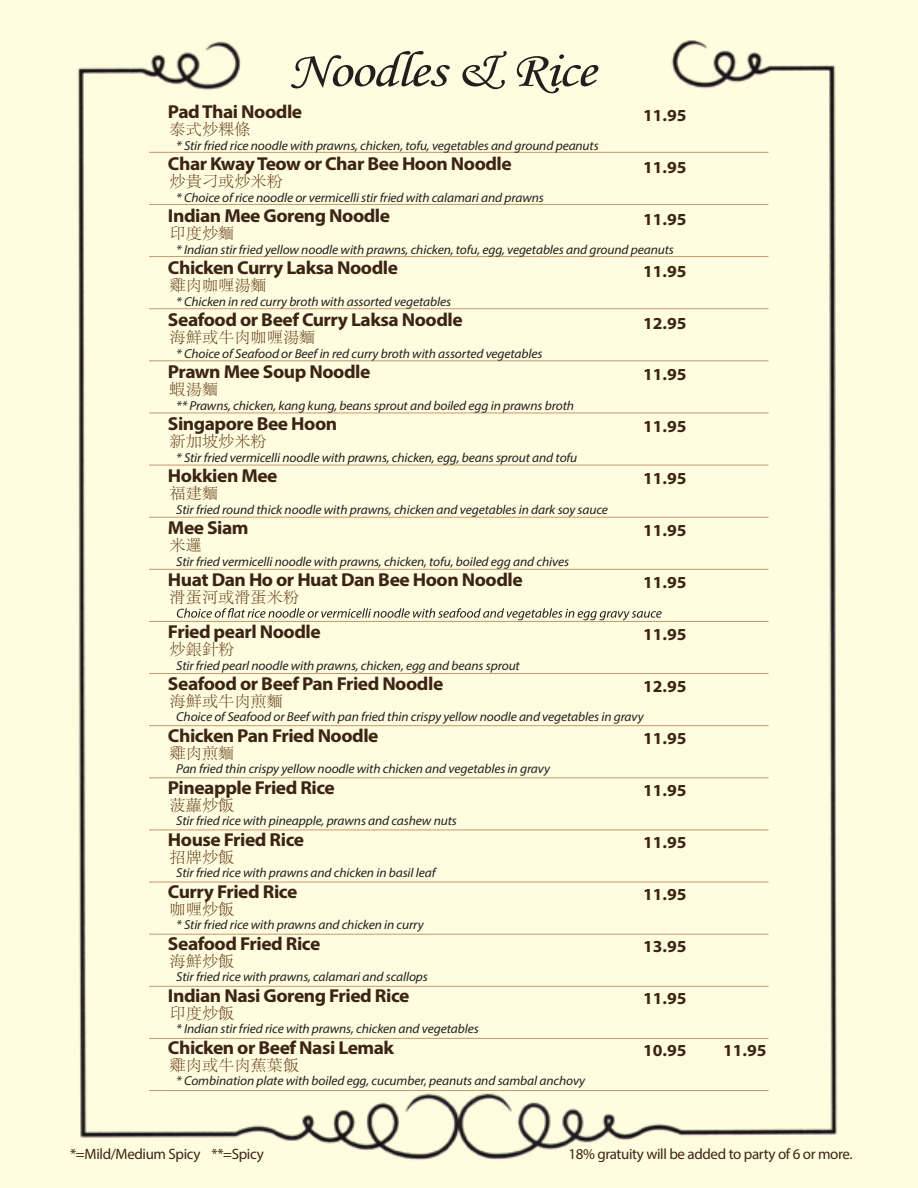
<style>
.page{position:relative;width:918px;height:1188px;background:#fff}
.page>*{position:absolute;margin:0;border:0;box-sizing:border-box;transform-origin:0 0}
.t1{font:50.55px "Monotype Corsiva";letter-spacing:-.025em;color:#231f20;scale:1.15 1}
.t2{font:700 18.75px "Myriad Pro";letter-spacing:-.025em;color:#3c2415;scale:1.04 1}
.t3{font:700 16.95px "Myriad Pro";color:#3c2415;scale:1.04 1}
.t4{font:300 15.6px "Adobe Song Std";color:#603913;scale:1.04 1}
.t5{font:15px "Myriad Pro";letter-spacing:-.025em;color:#3c2415}
.t6{font:italic 13.05px "Myriad Pro";letter-spacing:-.01em;color:#231f20;scale:1.04 1}
</style>
<div class="page">
<div style="left:0;top:0;width:917px;height:1188px;background:#fffcdf"></div>
<img style="left:77px;top:40px;width:760px;height:1120px">
<hr style="left:149px;top:152px;width:620px;height:1px;background:#c49a6c">
<hr style="left:149px;top:204px;width:620px;height:1px;background:#c49a6c">
<hr style="left:149px;top:256px;width:620px;height:1px;background:#c49a6c">
<hr style="left:149px;top:308px;width:620px;height:1px;background:#c49a6c">
<hr style="left:149px;top:360px;width:620px;height:1px;background:#c49a6c">
<hr style="left:149px;top:413px;width:620px;height:1px;background:#c49a6c">
<hr style="left:149px;top:465px;width:620px;height:1px;background:#c49a6c">
<hr style="left:149px;top:517px;width:620px;height:1px;background:#c49a6c">
<hr style="left:149px;top:569px;width:620px;height:1px;background:#c49a6c">
<hr style="left:149px;top:621px;width:620px;height:1px;background:#c49a6c">
<hr style="left:149px;top:673px;width:620px;height:1px;background:#c49a6c">
<hr style="left:149px;top:725px;width:620px;height:1px;background:#c49a6c">
<hr style="left:149px;top:777px;width:620px;height:1px;background:#c49a6c">
<hr style="left:149px;top:830px;width:620px;height:1px;background:#c49a6c">
<hr style="left:149px;top:882px;width:620px;height:1px;background:#c49a6c">
<hr style="left:149px;top:934px;width:620px;height:1px;background:#c49a6c">
<hr style="left:149px;top:986px;width:620px;height:1px;background:#c49a6c">
<hr style="left:149px;top:1038px;width:620px;height:1px;background:#c49a6c">
<hr style="left:149px;top:1090px;width:620px;height:1px;background:#c49a6c">
<svg style="left:177px;top:608px;width:485px;height:12px"></svg>
<h1 class="t1" style="left:288px;top:40px;width:269px">Noodles &amp; Rice</h1>
<h2 class="t2" style="left:168px;top:100px;width:131px">PadThai Noodle</h2>
<h2 class="t2" style="left:168px;top:152px;width:332px">Char KwayTeow or Char Bee Hoon Noodle</h2>
<h2 class="t2" style="left:168px;top:204px;width:215px">Indian Mee Goreng Noodle</h2>
<h2 class="t2" style="left:168px;top:256px;width:223px">Chicken Curry Laksa Noodle</h2>
<h2 class="t2" style="left:168px;top:308px;width:285px">Seafood or Beef Curry Laksa Noodle</h2>
<h2 class="t2" style="left:168px;top:360px;width:196px">Prawn Mee Soup Noodle</h2>
<h2 class="t2" style="left:168px;top:412px;width:164px">Singapore Bee Hoon</h2>
<h2 class="t2" style="left:168px;top:464px;width:107px">Hokkien Mee</h2>
<h2 class="t2" style="left:168px;top:516px;width:79px">Mee Siam</h2>
<h2 class="t2" style="left:168px;top:567px;width:343px">Huat Dan Ho or Huat Dan Bee Hoon Noodle</h2>
<h2 class="t2" style="left:168px;top:619px;width:148px">Fried pearl Noodle</h2>
<h2 class="t2" style="left:168px;top:671px;width:266px">Seafood or Beef Pan Fried Noodle</h2>
<h2 class="t2" style="left:168px;top:723px;width:204px">Chicken Pan Fried Noodle</h2>
<h2 class="t2" style="left:168px;top:775px;width:162px">Pineapple Fried Rice</h2>
<h2 class="t2" style="left:168px;top:827px;width:132px">House Fried Rice</h2>
<h2 class="t2" style="left:168px;top:879px;width:126px">Curry Fried Rice</h2>
<h2 class="t2" style="left:168px;top:931px;width:148px">Seafood Fried Rice</h2>
<h2 class="t2" style="left:168px;top:983px;width:234px">Indian Nasi Goreng Fried Rice</h2>
<h2 class="t2" style="left:168px;top:1035px;width:219px">Chicken or Beef Nasi Lemak</h2>
<p class="t3" style="left:643px;top:104px;width:43px">11.95</p>
<p class="t4" style="left:170px;top:121px;width:79px">泰式炒粿條</p>
<p class="t4" style="left:170px;top:173px;width:111px">炒貴刁或炒米粉</p>
<p class="t4" style="left:170px;top:225px;width:64px">印度炒麵</p>
<p class="t4" style="left:170px;top:277px;width:95px">雞肉咖喱湯麵</p>
<p class="t4" style="left:170px;top:329px;width:142px">海鮮或牛肉咖喱湯麵</p>
<p class="t4" style="left:170px;top:381px;width:48px">蝦湯麵</p>
<p class="t4" style="left:170px;top:433px;width:95px">新加坡炒米粉</p>
<p class="t4" style="left:170px;top:485px;width:48px">福建麵</p>
<p class="t4" style="left:170px;top:537px;width:33px">米邏</p>
<p class="t4" style="left:170px;top:589px;width:126px">滑蛋河或滑蛋米粉</p>
<p class="t4" style="left:170px;top:641px;width:64px">炒銀針粉</p>
<p class="t4" style="left:170px;top:693px;width:111px">海鮮或牛肉煎麵</p>
<p class="t4" style="left:170px;top:745px;width:64px">雞肉煎麵</p>
<p class="t4" style="left:170px;top:797px;width:64px">菠蘿炒飯</p>
<p class="t4" style="left:170px;top:849px;width:64px">招牌炒飯</p>
<p class="t4" style="left:170px;top:901px;width:64px">咖喱炒飯</p>
<p class="t4" style="left:170px;top:953px;width:64px">海鮮炒飯</p>
<p class="t4" style="left:170px;top:1004px;width:64px">印度炒飯</p>
<p class="t4" style="left:170px;top:1056px;width:126px">雞肉或牛肉蕉葉飯</p>
<p class="t6" style="left:176px;top:137px;width:408px">* Stir fried rice noodle with prawns, chicken, tofu, vegetables and ground peanuts</p>
<p class="t6" style="left:176px;top:189px;width:355px">* Choice of rice noodle or vermicelli stir fried with calamari and prawns</p>
<p class="t3" style="left:643px;top:156px;width:43px">11.95</p>
<p class="t3" style="left:643px;top:208px;width:43px">11.95</p>
<p class="t6" style="left:176px;top:241px;width:480px">* Indian stir fried yellow noodle with prawns, chicken, tofu, egg, vegetables and ground peanuts</p>
<p class="t6" style="left:176px;top:293px;width:266px">* Chicken in red curry broth with assorted vegetables</p>
<p class="t6" style="left:176px;top:345px;width:354px">* Choice of Seafood or Beef in red curry broth with assorted vegetables</p>
<p class="t6" style="left:176px;top:397px;width:384px">** Prawns, chicken, kang kung, beans sprout and boiled egg in prawns broth</p>
<p class="t6" style="left:176px;top:449px;width:387px">* Stir fried vermicelli noodle with prawns, chicken, egg, beans sprout and tofu</p>
<p class="t6" style="left:176px;top:501px;width:417px">Stir fried round thick noodle with prawns, chicken and vegetables in dark soy sauce</p>
<p class="t6" style="left:176px;top:553px;width:379px">Stir fried vermicelli noodle with prawns, chicken, tofu, boiled egg and chives</p>
<p class="t3" style="left:643px;top:260px;width:43px">11.95</p>
<p class="t3" style="left:643px;top:312px;width:43px">12.95</p>
<p class="t3" style="left:643px;top:364px;width:43px">11.95</p>
<p class="t3" style="left:643px;top:416px;width:43px">11.95</p>
<p class="t3" style="left:643px;top:468px;width:43px">11.95</p>
<p class="t3" style="left:643px;top:520px;width:43px">11.95</p>
<p class="t3" style="left:643px;top:572px;width:43px">11.95</p>
<p class="t3" style="left:643px;top:624px;width:43px">11.95</p>
<p class="t6" style="left:176px;top:657px;width:332px">Stir fried pearl noodle with prawns, chicken, egg and beans sprout</p>
<p class="t6" style="left:176px;top:709px;width:451px">Choice of Seafood or Beef with pan fried thin crispy yellow noodle and vegetables in gravy</p>
<p class="t6" style="left:176px;top:761px;width:361px">Pan fried thin crispy yellow noodle with chicken and vegetables in gravy</p>
<p class="t6" style="left:176px;top:813px;width:271px">Stir fried rice with pineapple, prawns and cashew nuts</p>
<p class="t3" style="left:643px;top:675px;width:43px">12.95</p>
<p class="t3" style="left:643px;top:727px;width:43px">11.95</p>
<p class="t3" style="left:643px;top:779px;width:43px">11.95</p>
<p class="t3" style="left:643px;top:831px;width:43px">11.95</p>
<p class="t6" style="left:176px;top:865px;width:251px">Stir fried rice with prawns and chicken in basil leaf</p>
<p class="t3" style="left:643px;top:883px;width:43px">11.95</p>
<p class="t6" style="left:176px;top:917px;width:239px">* Stir fried rice with prawns and chicken in curry</p>
<p class="t6" style="left:176px;top:969px;width:244px">Stir fried rice with prawns, calamari and scallops</p>
<p class="t3" style="left:643px;top:935px;width:43px">13.95</p>
<p class="t3" style="left:643px;top:987px;width:43px">11.95</p>
<p class="t6" style="left:176px;top:1021px;width:292px">* Indian stir fried rice with prawns, chicken and vegetables</p>
<p class="t3" style="left:643px;top:1039px;width:43px">10.95</p>
<p class="t3" style="left:723px;top:1039px;width:43px">11.95</p>
<p class="t6" style="left:176px;top:1073px;width:395px">* Combination plate with boiled egg, cucumber, peanuts and sambal anchovy</p>
<p class="t5" style="left:70px;top:1145px;width:195px">*=Mild/Medium Spicy **=Spicy</p>
<p class="t5" style="left:568px;top:1145px;width:286px">18% gratuity will be added to party of 6 or more.</p>
</div>
